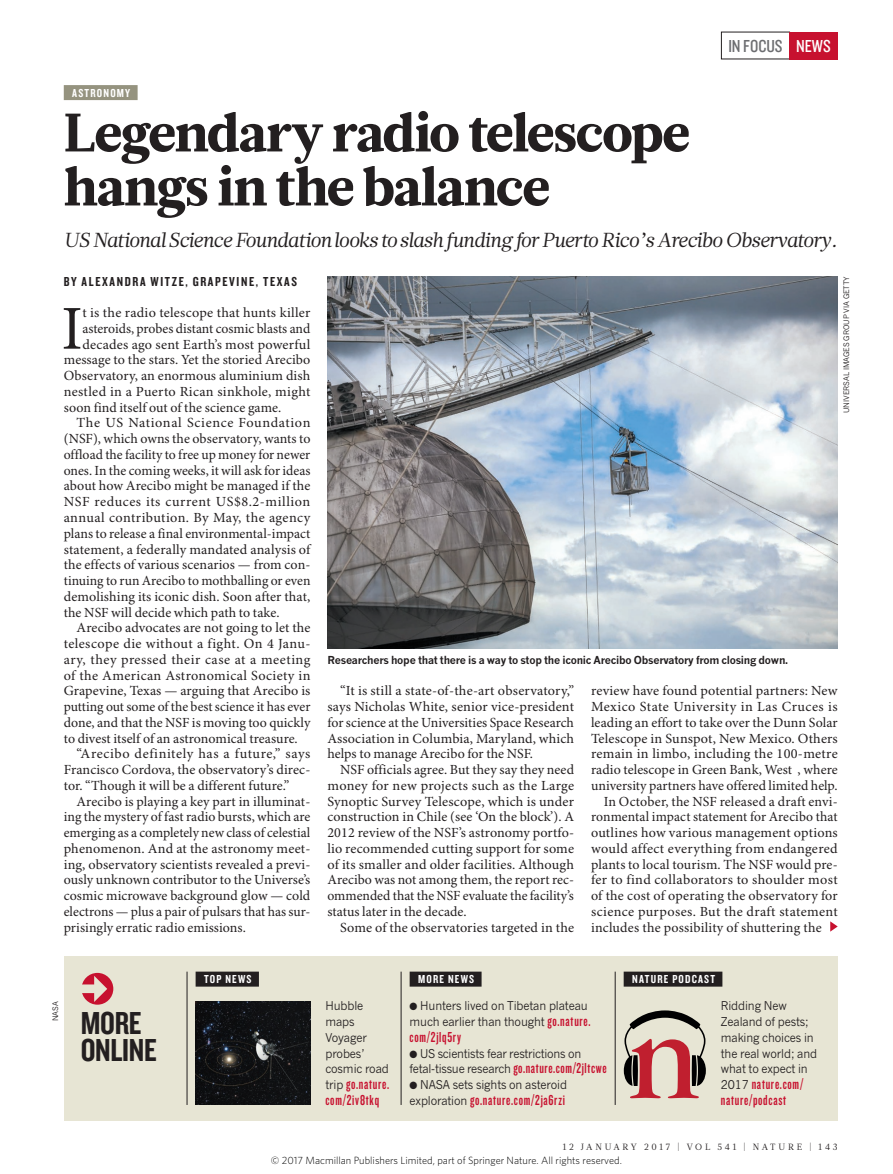
<style>
.page{position:relative;width:893px;height:1174px;background:#fff}
.page>*{position:absolute;margin:0;border:0;box-sizing:border-box;transform-origin:0 0}
.BODY_DROP_CAP{font:62.4px "Minion Pro";color:#231f20}
.HEAD_36{font:900 54px/54px "Glosa Math";letter-spacing:-.02em;color:#231f20}
.t1{font:33px/27px "Knockout 49 Liteweight";letter-spacing:-.01em;color:#231f20}
.INTRO{font:italic 20.25px "Glosa Math";letter-spacing:-.02em;color:#231f20}
.t2{font:18px "Knockout 29 Junior Ltweight";color:#6c6d70}
.MORE_ONLINE_TEXT{font:15px/15.8px "Knockout 48 Featherweight";letter-spacing:.05em;color:#c7112f;scale:.95 1}
.BODY_INDENT{font:13.95px/15.8px "Minion Pro";letter-spacing:.005em;color:#231f20;text-align:justify}
.BODY_DROP_CAP-2{font:13.95px "Minion Pro";letter-spacing:.01em;color:#231f20}
.AUTHOR_BYLINE{font:13.5px "Knockout 49 Liteweight";letter-spacing:.12em;color:#231f20}
.MORE_ONLINE_TEXT-2{font:12px/15.8px "News Gothic MTOT";letter-spacing:-.01em;color:#231f20;scale:.95 1}
.MORE_ONLINE_SUBJECT{font:12px "Knockout 49 Liteweight";letter-spacing:.1em;color:#fff}
.SUBJECT_STRAP{font:12px "Knockout 49 Liteweight";letter-spacing:.1em;color:#fff}
.PIC_CAPTION{font:700 10.8px "News Gothic MTOT";letter-spacing:-.02em;color:#231f20}
.t3{font:300 10.5px "Whitney";color:#000}
.t4{font:9px "Glosa Math";letter-spacing:.3em;color:#231f20}
.PIC_CREDIT{font:7.5px "News Gothic MTOT";color:#231f20}
.s1{color:#fff}
.s2{font-family:"News Gothic MTOT";font-size:12px;color:#231f20}
.s3{font-family:"Knockout 48 Featherweight";font-size:15px;color:#c7112f}
</style>
<div class="page">
<div style="left:64px;top:85px;width:74px;height:15px;background:#95937f"></div>
<img style="left:327px;top:276px;width:511px;height:372px">
<svg style="left:830px;top:921px;width:8px;height:10px"></svg>
<div style="left:64px;top:956px;width:774px;height:164px;background:#e7e5d4"></div>
<hr style="left:615px;top:971px;width:1px;height:134px;background:#231f20">
<hr style="left:401px;top:971px;width:1px;height:134px;background:#231f20">
<hr style="left:187px;top:971px;width:1px;height:134px;background:#231f20">
<div style="left:196px;top:971px;width:63px;height:15px;background:#231f20"></div>
<div style="left:410px;top:971px;width:72px;height:15px;background:#231f20"></div>
<div style="left:624px;top:971px;width:98px;height:15px;background:#231f20"></div>
<div style="left:82px;top:973px;width:31px;height:31px;background:#c7112f;border-radius:50%"></div>
<div style="left:81px;top:984px;width:15px;height:9px;background:#e7e5d4"></div>
<svg style="left:94px;top:975px;width:13px;height:27px"></svg>
<img style="left:196px;top:1001px;width:114px;height:104px">
<svg style="left:624px;top:1010px;width:82px;height:88px"></svg>
<div style="left:789px;top:32px;width:49px;height:27px;background:#c7112f"></div>
<p class="t2" style="left:728px;top:34px;width:104px">IN FOCUS <span class="s1">NEWS</span></p>
<p class="SUBJECT_STRAP" style="left:72px;top:85px;width:60px">ASTRONOMY</p>
<p class="HEAD_36" style="left:64px;top:107px;width:628px">Legendary radio telescope hangs in the balance</p>
<p class="INTRO" style="left:64px;top:226px;width:775px">US National Science Foundation looks to slash funding for Puerto Rico’s Arecibo Observatory.</p>
<p class="AUTHOR_BYLINE" style="left:64px;top:272px;width:235px">BY ALEXANDRA WITZE, GRAPEVINE, TEXAS</p>
<p class="BODY_DROP_CAP" style="left:61px;top:291px;width:23px">I</p>
<p class="BODY_DROP_CAP-2" style="left:82px;top:304px;width:230px">t is the radio telescope that hunts killer</p>
<p class="BODY_DROP_CAP-2" style="left:82px;top:320px;width:229px">asteroids, probes distant cosmic blasts and</p>
<p class="BODY_DROP_CAP-2" style="left:82px;top:336px;width:230px">decades ago sent Earth’s most powerful</p>
<p class="BODY_DROP_CAP-2" style="left:64px;top:351px;width:248px">message to the stars. Yet the storied Arecibo</p>
<p class="BODY_DROP_CAP-2" style="left:64px;top:367px;width:248px">Observatory, an enormous aluminium dish</p>
<p class="BODY_DROP_CAP-2" style="left:64px;top:383px;width:248px">nestled in a Puerto Rican sinkhole, might</p>
<p class="BODY_DROP_CAP-2" style="left:64px;top:399px;width:219px">soon find itself out of the science game.</p>
<p class="BODY_INDENT" style="left:64px;top:416px;width:248px;text-indent:13px">The US National Science Foundation (NSF), which owns the observatory, wants to offload the facility to free up money for newer ones. In the coming weeks, it will ask for ideas about how Arecibo might be managed if the NSF reduces its current US$8.2-million annual contribution. By May, the agency plans to release a final environmental-impact statement, a federally mandated analysis of the effects of various scenarios — from con&shy;tinuing to run Arecibo to mothballing or even demolishing its iconic dish. Soon after that, the NSF will decide which path to take.</p>
<p class="BODY_INDENT" style="left:64px;top:620px;width:248px;text-indent:13px">Arecibo advocates are not going to let the telescope die without a fight. On 4 Janu&shy;ary, they pressed their case at a meeting of the American Astronomical Society in Grapevine, Texas — arguing that Arecibo is putting out some of the best science it has ever done, and that the NSF is moving too quickly to divest itself of an astronomical treasure.</p>
<p class="BODY_INDENT" style="left:64px;top:746px;width:248px;text-indent:13px">“Arecibo definitely has a future,” says Francisco Cordova, the observatory’s direc&shy;tor. “Though it will be a different future.”</p>
<p class="BODY_INDENT" style="left:64px;top:794px;width:248px;text-indent:13px">Arecibo is playing a key part in illuminat&shy;ing the mystery of fast radio bursts, which are emerging as a completely new class of celestial phenomenon. And at the astronomy meet&shy;ing, observatory scientists revealed a previ&shy;ously unknown contributor to the Universe’s cosmic microwave background glow — cold electrons — plus a pair of pulsars that has sur&shy;prisingly erratic radio emissions.</p>
<p class="PIC_CREDIT" style="left:842px;top:413px;width:138px;rotate:-90deg">UNIVERSAL IMAGES GROUP VIA GETTY</p>
<p class="PIC_CAPTION" style="left:327px;top:653px;width:462px">Researchers hope that there is a way to stop the iconic Arecibo Observatory from closing down.</p>
<p class="BODY_INDENT" style="left:327px;top:683px;width:248px;text-indent:13px">“It is still a state-of-the-art observatory,” says Nicholas White, senior vice-president for science at the Universities Space Research Association in Columbia, Maryland, which helps to manage Arecibo for the NSF.</p>
<p class="BODY_INDENT" style="left:327px;top:762px;width:248px;text-indent:13px">NSF officials agree. But they say they need money for new projects such as the Large Synoptic Survey Telescope, which is under construction in Chile (see ‘On the block’). A 2012 review of the NSF’s astronomy portfo&shy;lio recommended cutting support for some of its smaller and older facilities. Although Arecibo was not among them, the report rec&shy;ommended that the NSF evaluate the facility’s status later in the decade.</p>
<p class="BODY_INDENT" style="left:340px;top:920px;width:235px">Some of the observatories targeted in the</p>
<p class="BODY_INDENT" style="left:591px;top:683px;width:248px">review have found potential partners: New Mexico State University in Las Cruces is leading an effort to take over the Dunn Solar Telescope in Sunspot, New Mexico. Others remain in limbo, including the 100-metre radio telescope in Green Bank, West , where university partners have offered limited help.</p>
<p class="BODY_INDENT" style="left:591px;top:794px;width:248px;text-indent:13px">In October, the NSF released a draft envi&shy;ronmental impact statement for Arecibo that outlines how various management options would affect everything from endangered plants to local tourism. The NSF would pre&shy;fer to find collaborators to shoulder most of the cost of operating the observatory for science purposes. But the draft statement includes the possibility of shuttering the</p>
<p class="PIC_CREDIT" style="left:51px;top:1021px;width:21px;rotate:-90deg">NASA</p>
<p class="t1" style="left:81px;top:1008px;width:77px">MORE<br>ONLINE</p>
<p class="MORE_ONLINE_SUBJECT" style="left:204px;top:971px;width:49px">TOP NEWS</p>
<p class="MORE_ONLINE_TEXT-2" style="left:325px;top:998px;width:68px">Hubble maps<br>Voyager probes’ cosmic road</p>
<p class="MORE_ONLINE_TEXT" style="left:325px;top:1075px;width:69px"><span class="s2">trip</span> go.nature. com/2iv8tkq</p>
<p class="MORE_ONLINE_SUBJECT" style="left:418px;top:971px;width:58px">MORE NEWS</p>
<p class="MORE_ONLINE_TEXT-2" style="left:410px;top:998px;width:192px">● Hunters lived on Tibetan plateau much earlier than thought <span class="s3">go.nature.</span></p>
<p class="MORE_ONLINE_TEXT" style="left:410px;top:1028px;width:56px">com/2jlq5ry</p>
<p class="MORE_ONLINE_TEXT-2" style="left:410px;top:1045px;width:182px">● US scientists fear restrictions on</p>
<p class="MORE_ONLINE_TEXT" style="left:410px;top:1060px;width:209px"><span class="s2">fetal-tissue research</span> go.nature.com/2jltcwe</p>
<p class="MORE_ONLINE_TEXT-2" style="left:410px;top:1076px;width:167px">● NASA sets sights on asteroid</p>
<p class="MORE_ONLINE_TEXT" style="left:410px;top:1091px;width:165px"><span class="s2">exploration</span> go.nature.com/2ja6rzi</p>
<p class="MORE_ONLINE_SUBJECT" style="left:632px;top:971px;width:84px">NATURE PODCAST</p>
<p class="MORE_ONLINE_TEXT-2" style="left:721px;top:998px;width:103px">Ridding New<br>Zealand of pests; making choices in the real world; and what to expect in</p>
<p class="MORE_ONLINE_TEXT" style="left:721px;top:1075px;width:88px"><span class="s2">2017</span> nature.com/ nature/podcast</p>
<p class="t4" style="left:563px;top:1141px;width:276px">12 JANUARY 2017 | VOL 541 | NATURE | 143</p>
<p class="t3" style="left:271px;top:1153px;width:352px">© 2017 Macmillan Publishers Limited, part of Springer Nature. All rights reserved.</p>
</div>
